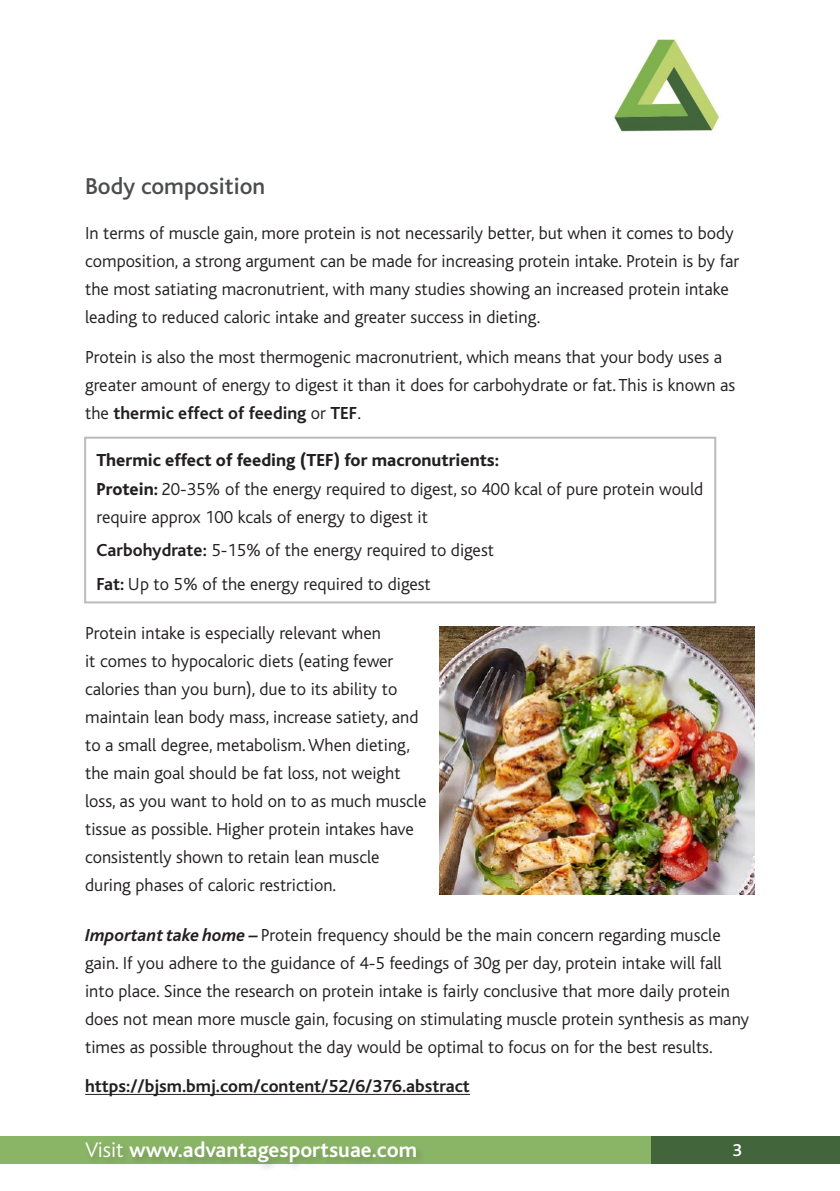
<style>
.page{position:relative;width:840px;height:1191px;background:#fff}
.page>*{position:absolute;margin:0;border:0;box-sizing:border-box;transform-origin:0 0}
.t1{font:500 24px "Bliss";color:#4b4c4d}
.t2{font:700 22px "Bliss";color:#fff}
.t3{font:300 18.2px/28px "Bliss";color:#231f20}
.t4{font:700 18.2px "Bliss";color:#231f20}
.t5{font:800 18.2px "Bliss";color:#231f20}
.FIT_Section_names{font:500 18px "Bliss";color:#fff}
.s1{font-weight:700}
.s2{font-weight:800}
.s3{font-weight:700;font-style:italic}
.s4{font-weight:300}
</style>
<div class="page">
<div style="left:0;top:1136px;width:652px;height:27px;background:#8ab566"></div>
<img style="left:614px;top:40px;width:106px;height:92px">
<div style="left:84px;top:1139px;width:341px;height:33px;background:#231f20;opacity:.21"></div>
<div style="left:651px;top:1136px;width:188px;height:27px;background:#42653b"></div>
<hr style="left:85px;top:1094px;width:384px;height:1px;background:#231f20">
<div style="left:84px;top:437px;width:631px;height:166px;border:2px solid #babbbe"></div>
<img style="left:439px;top:626px;width:315px;height:268px">
<p class="t1" style="left:85px;top:174px;width:181px">Body composition</p>
<p class="t3" style="left:85px;top:219px;width:655px">In terms of muscle gain, more protein is not necessarily better, but when it comes to body composition, a strong argument can be made for increasing protein intake. Protein is by far the most satiating macronutrient, with many studies showing an increased protein intake leading to reduced caloric intake and greater success in dieting.</p>
<p class="t3" style="left:85px;top:343px;width:651px">Protein is also the most thermogenic macronutrient, which means that your body uses a greater amount of energy to digest it than it does for carbohydrate or fat. This is known as the <span class="s1">thermic effect of feeding</span> or <span class="s1">TEF</span>.</p>
<p class="t5" style="left:96px;top:451px;width:404px">Thermic effect of feeding (TEF) for macronutrients:</p>
<p class="t3" style="left:96px;top:475px;width:608px"><span class="s2">Protein:</span> 20-35% of the energy required to digest, so 400 kcal of pure protein would require approx 100 kcals of energy to digest it</p>
<p class="t3" style="left:96px;top:536px;width:399px"><span class="s1">Carbohydrate:</span> 5-15% of the energy required to digest</p>
<p class="t3" style="left:96px;top:570px;width:335px"><span class="s1">Fat:</span> Up to 5% of the energy required to digest</p>
<p class="t3" style="left:85px;top:619px;width:342px">Protein intake is especially relevant when<br>it comes to hypocaloric diets (eating fewer calories than you burn), due to its ability to maintain lean body mass, increase satiety, and to a small degree, metabolism. When dieting, the main goal should be fat loss, not weight loss, as you want to hold on to as much muscle tissue as possible. Higher protein intakes have consistently shown to retain lean muscle during phases of caloric restriction.</p>
<p class="t3" style="left:85px;top:921px;width:665px"><span class="s3">Important take home –</span> Protein frequency should be the main concern regarding muscle gain. If you adhere to the guidance of 4-5 feedings of 30g per day, protein intake will fall into place. Since the research on protein intake is fairly conclusive that more daily protein does not mean more muscle gain, focusing on stimulating muscle protein synthesis as many times as possible throughout the day would be optimal to focus on for the best results.</p>
<p class="t4" style="left:85px;top:1076px;width:386px">https://bjsm.bmj.com/content/52/6/376.abstract</p>
<p class="t2" style="left:85px;top:1138px;width:333px"><span class="s4">Visit</span> www.advantagesportsuae.com</p>
<p class="FIT_Section_names" style="left:732px;top:1140px;width:11px">3</p>
</div>
